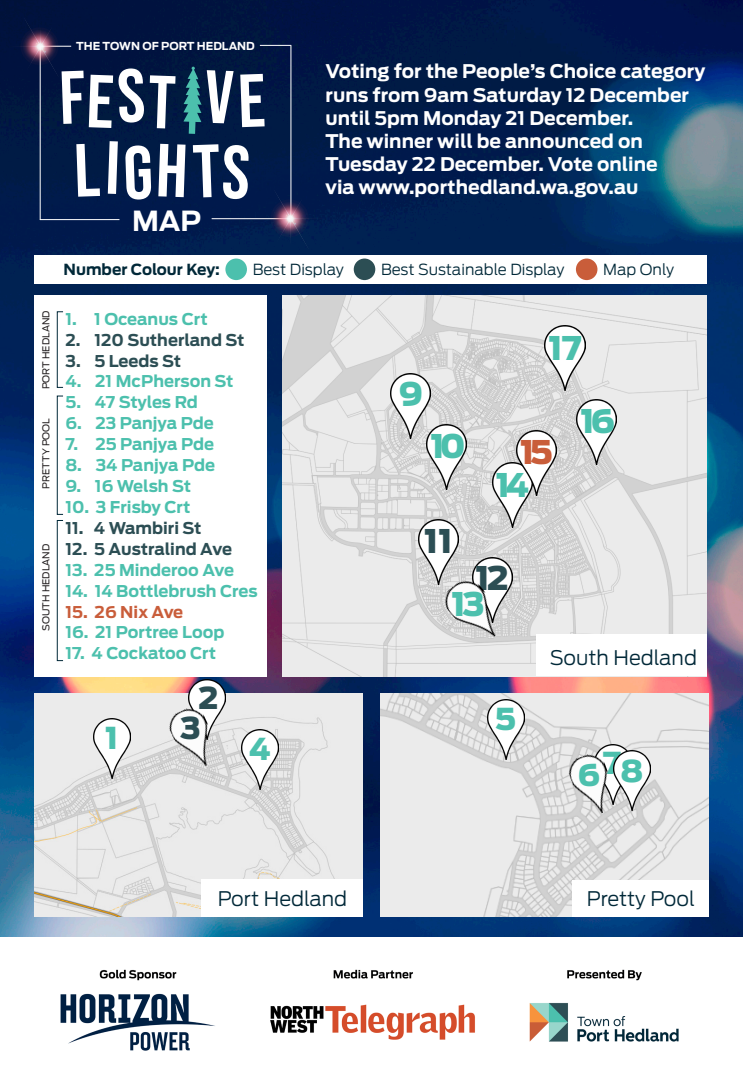
<style>
.page{position:relative;width:743px;height:1078px;background:#fff}
.page>*{position:absolute;margin:0;border:0;box-sizing:border-box;transform-origin:0 0}
.t1{font:900 32.4px "Antenna";letter-spacing:-.12em;color:#4cc0ad}
.t2{font:900 32.4px "Antenna";color:#2c4e54}
.t3{font:900 32.4px "Antenna";color:#c95d3a}
.t4{font:900 30px "Antenna";color:#4cc0ad}
.t5{font:900 30px "Antenna";color:#2c4e54}
.t6{font:700 27.5px "Antenna";color:#fff}
.t7{font:300 20px "Antenna";color:#002838}
.t8{font:700 18.7px/23.1px "Antenna";color:#fff}
.t9{font:700 16.1px "Antenna";color:#4cc0ad}
.t10{font:700 16.1px "Antenna";color:#2c4e54}
.t11{font:700 16.1px "Antenna";letter-spacing:-.02em;color:#4cc0ad}
.t12{font:700 16.1px "Antenna";color:#c95d3a}
.t13{font:300 15.2px "Antenna";color:#002838}
.t14{font:700 15.2px "Antenna";color:#002838}
.t15{font:700 10.9px "Antenna";color:#fff}
.t16{font:9.5px "Antenna";color:#231f20}
</style>
<div class="page">
<img style="left:0;top:0;width:743px;height:937px">
<div style="left:34px;top:295px;width:233px;height:381px;background:#fff"></div>
<img style="left:60px;top:969px;width:619px;height:82px">
<hr style="left:260px;top:45px;width:31px;height:1px;background:#fff">
<hr style="left:40px;top:46px;width:31px;height:1px;background:#fff">
<hr style="left:291px;top:45px;width:1px;height:174px;background:#fff">
<hr style="left:40px;top:46px;width:1px;height:174px;background:#fff">
<hr style="left:212px;top:218px;width:79px;height:1px;background:#fff">
<hr style="left:40px;top:219px;width:79px;height:1px;background:#fff">
<img style="left:8px;top:12px;width:56px;height:71px">
<img style="left:258px;top:184px;width:70px;height:70px">
<img style="left:34px;top:693px;width:329px;height:223px">
<img style="left:283px;top:295px;width:424px;height:381px">
<img style="left:381px;top:693px;width:327px;height:223px">
<div style="left:572px;top:879px;width:136px;height:37px;background:#fff"></div>
<div style="left:201px;top:878px;width:162px;height:38px;background:#fff"></div>
<img style="left:94px;top:718px;width:37px;height:60px">
<img style="left:189px;top:679px;width:37px;height:60px">
<img style="left:241px;top:729px;width:38px;height:60px">
<img style="left:487px;top:698px;width:37px;height:60px">
<img style="left:594px;top:744px;width:37px;height:5px">
<img style="left:620px;top:749px;width:31px;height:60px">
<img style="left:390px;top:374px;width:40px;height:64px">
<img style="left:426px;top:425px;width:40px;height:64px">
<img style="left:418px;top:519px;width:40px;height:65px">
<img style="left:472px;top:557px;width:40px;height:65px">
<img style="left:438px;top:573px;width:73px;height:75px">
<img style="left:492px;top:463px;width:40px;height:64px">
<img style="left:516px;top:430px;width:40px;height:65px">
<img style="left:576px;top:399px;width:41px;height:65px">
<img style="left:545px;top:325px;width:40px;height:65px">
<div style="left:34px;top:255px;width:673px;height:28px;background:#fff"></div>
<img style="left:164px;top:703px;width:59px;height:70px">
<img style="left:565px;top:749px;width:55px;height:70px">
<div style="left:225px;top:258px;width:22px;height:22px;background:#4cc0ad;border-radius:50%"></div>
<div style="left:354px;top:258px;width:21px;height:22px;background:#2c4e54;border-radius:50%"></div>
<div style="left:576px;top:258px;width:21px;height:22px;background:#c95d3a;border-radius:50%"></div>
<div style="left:536px;top:634px;width:171px;height:42px;background:#fff"></div>
<div style="left:57px;top:311px;width:6px;height:76px;border:1px solid #002838"></div>
<div style="left:57px;top:395px;width:6px;height:119px;border:1px solid #002838"></div>
<div style="left:57px;top:520px;width:6px;height:140px;border:1px solid #002838"></div>
<div style="left:62px;top:68px;width:113px;height:61px;background:#00183f"></div>
<svg style="left:183px;top:67px;width:51px;height:67px"></svg>
<svg style="left:240px;top:74px;width:25px;height:53px"></svg>
<svg style="left:76px;top:143px;width:24px;height:54px"></svg>
<svg style="left:108px;top:141px;width:10px;height:53px"></svg>
<svg style="left:125px;top:145px;width:26px;height:55px"></svg>
<svg style="left:158px;top:144px;width:27px;height:53px"></svg>
<div style="left:193px;top:144px;width:56px;height:55px;background:#001b49"></div>
<p class="t16" style="left:41px;top:389px;width:80px;rotate:-90deg">PORT HEDLAND</p>
<p class="t16" style="left:41px;top:488px;width:72px;rotate:-90deg">PRETTY POOL</p>
<p class="t16" style="left:41px;top:630px;width:88px;rotate:-90deg">SOUTH HEDLAND</p>
<p class="t15" style="left:76px;top:39px;width:180px">THE TOWN OF PORT HEDLAND</p>
<p class="t6" style="left:132px;top:204px;width:71px">MAP</p>
<p class="t8" style="left:325px;top:60px;width:381px">Voting for the People’s Choice category runs from 9am Saturday 12 December until 5pm Monday 21 December.</p>
<p class="t8" style="left:325px;top:129px;width:319px">The winner will be announced on</p>
<p class="t8" style="left:325px;top:153px;width:334px">Tuesday 22 December. Vote online</p>
<p class="t8" style="left:325px;top:176px;width:314px">via www.porthedland.wa.gov.au</p>
<p class="t14" style="left:64px;top:261px;width:158px">Number Colour Key:</p>
<p class="t13" style="left:253px;top:261px;width:93px">Best Display</p>
<p class="t13" style="left:381px;top:261px;width:185px">Best Sustainable Display</p>
<p class="t13" style="left:603px;top:261px;width:72px">Map Only</p>
<p class="t9" style="left:66px;top:309px;width:144px">1. 1 Oceanus Crt</p>
<p class="t10" style="left:66px;top:330px;width:180px">2. 120 Sutherland St</p>
<p class="t10" style="left:66px;top:351px;width:117px">3. 5 Leeds St</p>
<p class="t9" style="left:66px;top:372px;width:169px">4. 21 McPherson St</p>
<p class="t11" style="left:66px;top:393px;width:134px">5. 47 Styles Rd</p>
<p class="t9" style="left:66px;top:413px;width:150px">6. 23 Panjya Pde</p>
<p class="t9" style="left:66px;top:434px;width:150px">7. 25 Panjya Pde</p>
<p class="t9" style="left:66px;top:455px;width:151px">8. 34 Panjya Pde</p>
<p class="t9" style="left:66px;top:476px;width:127px">9. 16 Welsh St</p>
<p class="t9" style="left:66px;top:497px;width:126px">10. 3 Frisby Crt</p>
<p class="t10" style="left:66px;top:518px;width:137px">11. 4 Wambiri St</p>
<p class="t10" style="left:66px;top:539px;width:168px">12. 5 Australind Ave</p>
<p class="t9" style="left:66px;top:560px;width:170px">13. 25 Minderoo Ave</p>
<p class="t9" style="left:66px;top:581px;width:194px">14. 14 Bottlebrush Cres</p>
<p class="t12" style="left:66px;top:602px;width:119px">15. 26 Nix Ave</p>
<p class="t9" style="left:66px;top:622px;width:160px">16. 21 Portree Loop</p>
<p class="t9" style="left:66px;top:643px;width:152px">17. 4 Cockatoo Crt</p>
<p class="t7" style="left:550px;top:645px;width:149px">South Hedland</p>
<p class="t1" style="left:548px;top:325px;width:35px">17</p>
<p class="t1" style="left:398px;top:371px;width:26px">9</p>
<p class="t1" style="left:580px;top:397px;width:36px">16</p>
<p class="t1" style="left:430px;top:423px;width:37px">10</p>
<p class="t3" style="left:520px;top:428px;width:34px">15</p>
<p class="t1" style="left:496px;top:462px;width:35px">14</p>
<p class="t2" style="left:424px;top:518px;width:30px">11</p>
<p class="t2" style="left:475px;top:555px;width:35px">12</p>
<p class="t1" style="left:451px;top:581px;width:35px">13</p>
<p class="t4" style="left:105px;top:716px;width:15px">1</p>
<p class="t5" style="left:198px;top:676px;width:22px">2</p>
<p class="t5" style="left:180px;top:706px;width:22px">3</p>
<p class="t4" style="left:249px;top:727px;width:23px">4</p>
<p class="t4" style="left:495px;top:697px;width:22px">5</p>
<p class="t4" style="left:603px;top:741px;width:20px">7</p>
<p class="t4" style="left:620px;top:749px;width:24px">8</p>
<p class="t4" style="left:577px;top:753px;width:24px">6</p>
<p class="t7" style="left:218px;top:887px;width:131px">Port Hedland</p>
<p class="t7" style="left:587px;top:887px;width:109px">Pretty Pool</p>
</div>
